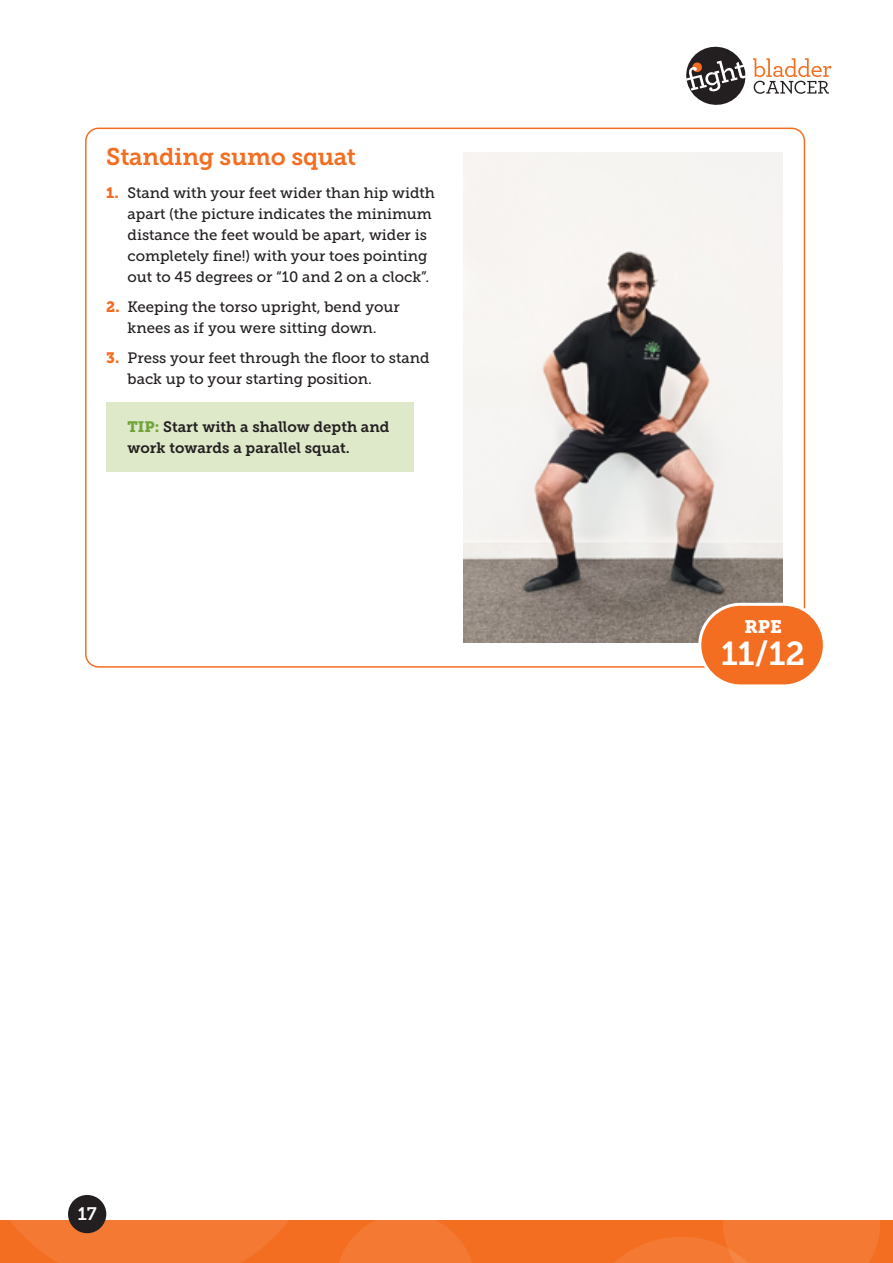
<style>
.page{position:relative;width:893px;height:1263px;background:#fff}
.page>*{position:absolute;margin:0;border:0;box-sizing:border-box;transform-origin:0 0}
.t1{font:33px "Museo Slab 700";color:#fff}
.B_Head{font:24px "Museo Slab 700";letter-spacing:-.01em;color:#f36e21}
.t2{font:18px "Museo Slab 900";color:#fff}
.t3{font:18px "Museo Slab 700";color:#fff}
.List{font:15px/21px "Museo Slab 500";color:#231f20}
.Tip{font:15px/21px "Museo Slab 700";color:#231f20}
.s1{font-family:"Museo Slab 900";color:#f36e21}
.s2{font-family:"Museo Slab 900";color:#70a43b}
</style>
<div class="page">
<svg style="left:686px;top:46px;width:145px;height:59px"></svg>
<div style="left:0;top:1220px;width:893px;height:43px;background:#f36e21"></div>
<svg style="left:339px;top:1220px;width:133px;height:43px"></svg>
<svg style="left:614px;top:1220px;width:266px;height:43px"></svg>
<svg style="left:10px;top:1220px;width:279px;height:43px"></svg>
<div style="left:68px;top:1195px;width:38px;height:38px;background:#231f20;border-radius:50%"></div>
<div style="left:106px;top:403px;width:308px;height:69px;background:#dde9c9"></div>
<img style="left:463px;top:153px;width:319px;height:489px">
<div style="left:700px;top:604px;width:124px;height:82px;background:#f36e21;border-radius:41px"></div>
<div style="left:698px;top:603px;width:128px;height:84px;border:3px solid #fff;border-radius:41px"></div>
<p class="B_Head" style="left:106px;top:143px;width:251px">Standing sumo squat</p>
<p class="List" style="left:128px;top:183px;width:309px;text-indent:-21px"><span class="s1">1.</span> Stand with your feet wider than hip width apart (the picture indicates the minimum distance the feet would be apart, wider is completely fine!) with your toes pointing out to 45 degrees or “10 and 2 on a clock”.</p>
<p class="List" style="left:106px;top:296px;width:295px;text-align:center"><span class="s1">2.</span> Keeping the torso upright, bend your knees as if you were sitting down.</p>
<p class="List" style="left:128px;top:347px;width:303px;text-indent:-21px"><span class="s1">3.</span> Press your feet through the floor to stand back up to your starting position.</p>
<p class="Tip" style="left:128px;top:417px;width:263px"><span class="s2">TIP:</span> Start with a shallow depth and work towards a parallel squat.</p>
<p class="t3" style="left:78px;top:1204px;width:21px">17</p>
<p class="t2" style="left:744px;top:616px;width:39px">RPE</p>
<p class="t1" style="left:721px;top:635px;width:86px">11/12</p>
</div>
